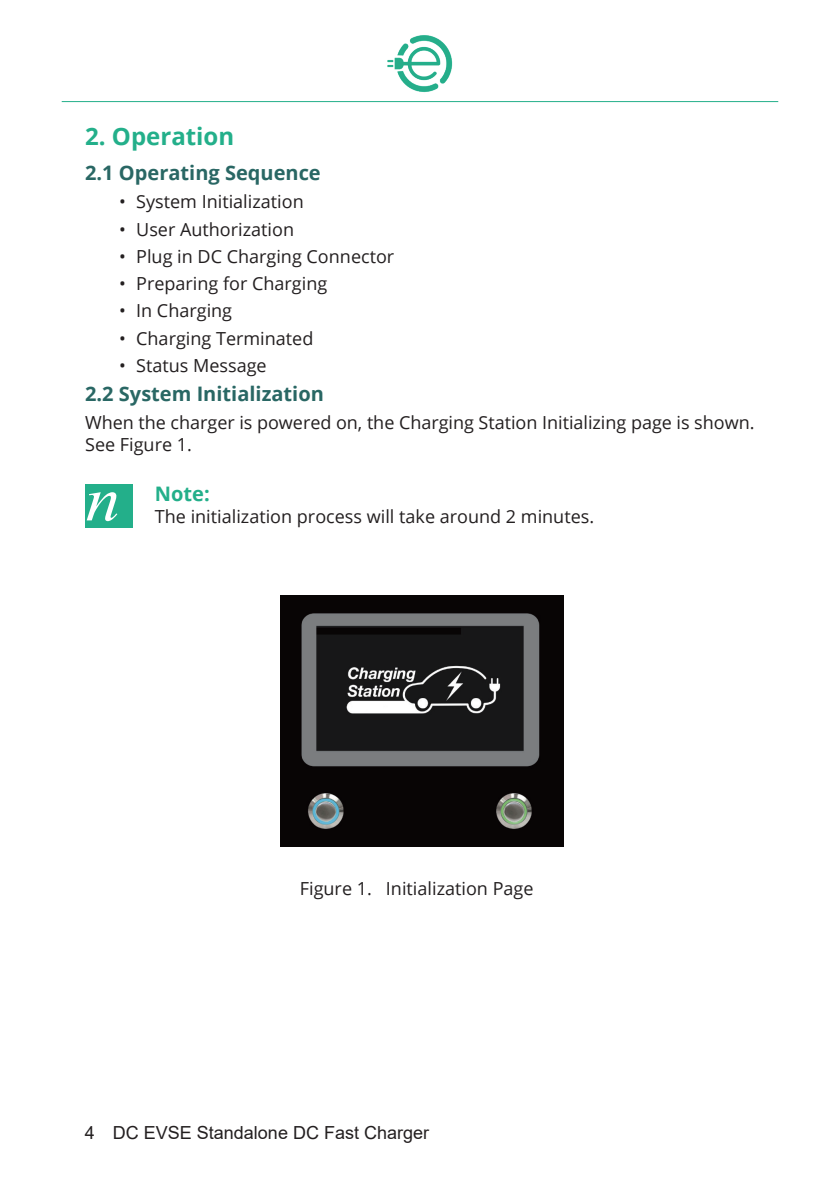
<style>
.page{position:relative;width:840px;height:1191px;background:#fff}
.page>*{position:absolute;margin:0;border:0;box-sizing:border-box;transform-origin:0 0}
.t1{font:700 24px "Open Sans";color:#23af8a}
.t2{font:700 20px "Open Sans";color:#296764}
.t3{font:700 20px "Open Sans";color:#23af8a}
.t4{font:18px/21.6px "Open Sans";color:#231f20}
.t5{font:18px "Arial";color:#231f20}
</style>
<div class="page">
<img style="left:387px;top:35px;width:65px;height:58px">
<hr style="left:62px;top:101px;width:715px;height:1px;background:#23af8a">
<img style="left:280px;top:595px;width:283px;height:251px">
<div style="left:85px;top:484px;width:47px;height:43px;background:#23af8a"></div>
<svg style="left:87px;top:492px;width:30px;height:29px"></svg>
<h1 class="t1" style="left:85px;top:120px;width:151px">2. Operation</h1>
<p class="t2" style="left:85px;top:159px;width:237px">2.1 Operating Sequence</p>
<p class="t4" style="left:119px;top:190px;width:186px">• System Initialization</p>
<p class="t4" style="left:119px;top:218px;width:176px">• User Authorization</p>
<p class="t4" style="left:119px;top:245px;width:276px">• Plug in DC Charging Connector</p>
<p class="t4" style="left:119px;top:272px;width:209px">• Preparing for Charging</p>
<p class="t4" style="left:119px;top:300px;width:114px">• In Charging</p>
<p class="t4" style="left:119px;top:327px;width:196px">• Charging Terminated</p>
<p class="t4" style="left:119px;top:354px;width:149px">• Status Message</p>
<p class="t2" style="left:85px;top:379px;width:240px">2.2 System Initialization</p>
<p class="t4" style="left:85px;top:411px;width:670px">When the charger is powered on, the Charging Station Initializing page is shown.<br>See Figure 1.</p>
<p class="t3" style="left:155px;top:479px;width:56px">Note:</p>
<p class="t4" style="left:155px;top:505px;width:440px">The initialization process will take around 2 minutes.</p>
<p class="t4" style="left:300px;top:876px;width:235px">Figure 1. Initialization Page</p>
<p class="t5" style="left:85px;top:1120px;width:346px">4 DC EVSE Standalone DC Fast Charger</p>
</div>
